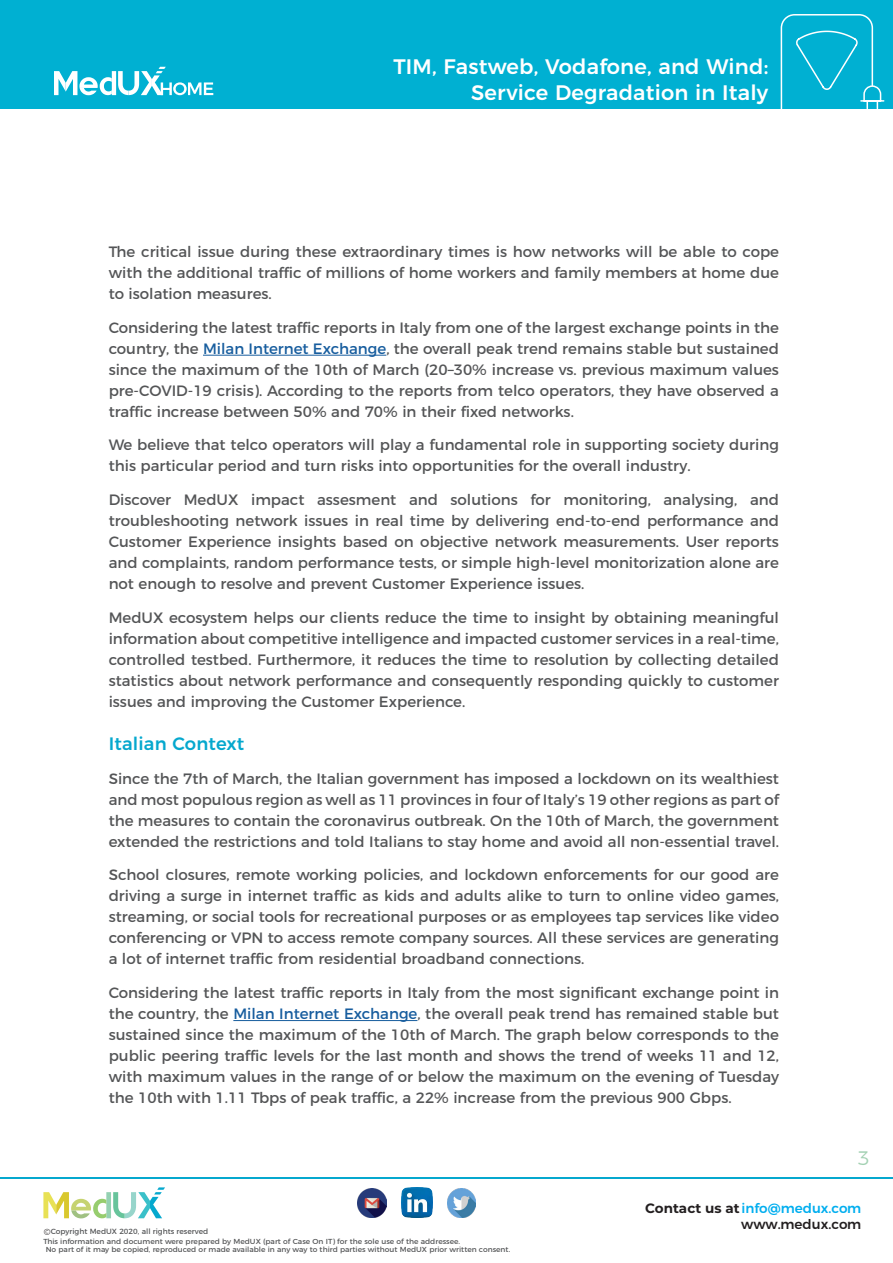
<style>
.page{position:relative;width:893px;height:1263px;background:#fff}
.page>*{position:absolute;margin:0;border:0;box-sizing:border-box;transform-origin:0 0}
.t1{font:500 21px/25.5px "Montserrat";letter-spacing:.01em;color:#fff;text-align:right}
.t2{font:300 19.5px "Montserrat";color:#a3d1b3}
.Estilo_de_párrafo_1{font:500 18px "Montserrat";letter-spacing:.01em;color:#05a8ce}
.Estilo_de_párrafo_1-2{font:15px/21px "Montserrat";color:#545557;text-align:justify}
.t3{font:500 13.5px/16.2px "Montserrat";color:#00aeef;text-align:right}
.t4{font:300 9px "Montserrat";color:#231f20}
.t5{font:7.5px "Montserrat";color:#545557}
.t6{font:7.2px/7.5px "Montserrat";color:#545557}
.s1{color:#175d9e}
.s2{font-weight:700;color:#231f20}
.s3{color:#231f20}
</style>
<div class="page">
<div style="left:0;top:0;width:893px;height:108px;background:#00b0d2"></div>
<svg style="left:780px;top:14px;width:105px;height:95px"></svg>
<hr style="left:112px;top:71px;width:4px;height:24px;background:#fff">
<svg style="left:54px;top:71px;width:58px;height:24px"></svg>
<svg style="left:118px;top:67px;width:95px;height:28px"></svg>
<hr style="left:0;top:1177px;width:893px;height:1px;background:#05a8ce">
<div style="left:106px;top:1192px;width:5px;height:26px;background:#94d1b2"></div>
<svg style="left:43px;top:1192px;width:63px;height:26px"></svg>
<svg style="left:113px;top:1187px;width:52px;height:31px"></svg>
<img style="left:358px;top:1188px;width:28px;height:29px">
<img style="left:447px;top:1188px;width:29px;height:29px">
<hr style="left:203px;top:355px;width:183px;height:1px;background:#175d9e">
<hr style="left:233px;top:1020px;width:184px;height:1px;background:#175d9e">
<img style="left:402px;top:1187px;width:30px;height:31px">
<h1 class="t1" style="left:393px;top:52px;width:376px">TIM, Fastweb, Vodafone, and Wind:<br>Service Degradation in Italy</h1>
<p class="Estilo_de_párrafo_1-2" style="left:109px;top:240px;width:672px">The critical issue during these extraordinary times is how networks will be able to cope with the additional traffic of millions of home workers and family members at home due to isolation measures.</p>
<p class="Estilo_de_párrafo_1-2" style="left:109px;top:316px;width:672px">Considering the latest traffic reports in Italy from one of the largest exchange points in the country, the <span class="s1">Milan Internet Exchange</span>, the overall peak trend remains stable but sustained since the maximum of the 10th of March (20–30% increase vs. previous maximum values pre-COVID-19 crisis). According to the reports from telco operators, they have observed a traffic increase between 50% and 70% in their fixed networks.</p>
<p class="Estilo_de_párrafo_1-2" style="left:109px;top:433px;width:672px">We believe that telco operators will play a fundamental role in supporting society during this particular period and turn risks into opportunities for the overall industry.</p>
<p class="Estilo_de_párrafo_1-2" style="left:109px;top:488px;width:672px">Discover MedUX impact assesment and solutions for monitoring, analysing, and troubleshooting network issues in real time by delivering end-to-end performance and Customer Experience insights based on objective network measurements. User reports and complaints, random performance tests, or simple high-level monitorization alone are not enough to resolve and prevent Customer Experience issues.</p>
<p class="Estilo_de_párrafo_1-2" style="left:109px;top:606px;width:672px">MedUX ecosystem helps our clients reduce the time to insight by obtaining meaningful information about competitive intelligence and impacted customer services in a real-time, controlled testbed. Furthermore, it reduces the time to resolution by collecting detailed statistics about network performance and consequently responding quickly to customer issues and improving the Customer Experience.</p>
<p class="Estilo_de_párrafo_1" style="left:109px;top:729px;width:137px">Italian Context</p>
<p class="Estilo_de_párrafo_1-2" style="left:109px;top:766px;width:672px">Since the 7th of March, the Italian government has imposed a lockdown on its wealthiest and most populous region as well as 11 provinces in four of Italy’s 19 other regions as part of the measures to contain the coronavirus outbreak. On the 10th of March, the government extended the restrictions and told Italians to stay home and avoid all non-essential travel.</p>
<p class="Estilo_de_párrafo_1-2" style="left:109px;top:863px;width:672px">School closures, remote working policies, and lockdown enforcements for our good are driving a surge in internet traffic as kids and adults alike to turn to online video games, streaming, or social tools for recreational purposes or as employees tap services like video conferencing or VPN to access remote company sources. All these services are generating a lot of internet traffic from residential broadband connections.</p>
<p class="Estilo_de_párrafo_1-2" style="left:109px;top:981px;width:672px">Considering the latest traffic reports in Italy from the most significant exchange point in the country, the <span class="s1">Milan Internet Exchange</span>, the overall peak trend has remained stable but sustained since the maximum of the 10th of March. The graph below corresponds to the public peering traffic levels for the last month and shows the trend of weeks 11 and 12, with maximum values in the range of or below the maximum on the evening of Tuesday the 10th with 1.11 Tbps of peak traffic, a 22% increase from the previous 900 Gbps.</p>
<h2 class="t2" style="left:858px;top:1143px;width:14px">3</h2>
<p class="t5" style="left:51px;top:1225px;width:159px">Copyright MedUX 2020, all rights reserved</p>
<p class="t4" style="left:44px;top:1225px;width:8px">©</p>
<p class="t6" style="left:46px;top:1237px;width:466px;text-indent:-2px">This information and document were prepared by MedUX (part of Case On IT) for the sole use of the addressee.<br>No part of it may be copied, reproduced or made available in any way to third parties without MedUX prior written consent.</p>
<p class="t3" style="left:645px;top:1198px;width:218px"><span class="s2">Contact us at</span>info@medux.com <span class="s3">www.medux.com</span></p>
</div>
